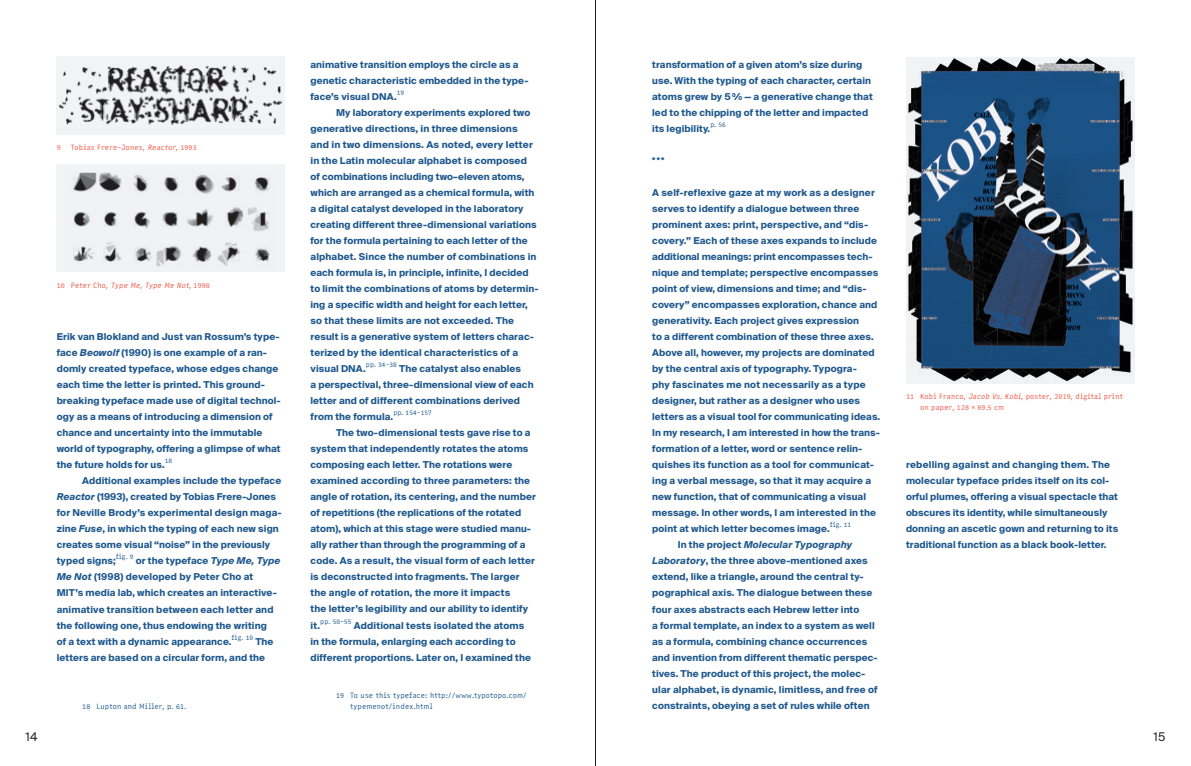
<style>
.page{position:relative;width:1191px;height:766px;background:#fff}
.page>*{position:absolute;margin:0;border:0;box-sizing:border-box;transform-origin:0 0}
.t1{font:12px "Suisse Intl";color:#231f20}
.t2{font:700 9.5px/16px "Suisse Intl";letter-spacing:.01em;color:#1e588d}
.t3{font:8.6px/11.5px "Narkiss Yair Variable";letter-spacing:.02em;color:#f05544}
.t4{font:8.6px/11px "Narkiss Yair Variable";letter-spacing:.02em;color:#1e588d}
.t5{font:8px "Narkiss Yair Variable";letter-spacing:.01em;color:#1e588d}
.s1{font-style:italic}
</style>
<div class="page">
<div style="left:57px;top:57px;width:228px;height:78px;background:#f2f3f4"></div>
<img style="left:58px;top:65px;width:224px;height:60px">
<img style="left:57px;top:165px;width:228px;height:107px">
<svg style="left:906px;top:57px;width:228px;height:326px;background:#3a5773"></svg>
<hr style="left:595px;top:0;width:1px;height:765px;background:#231f20">
<p class="t3" style="left:57px;top:142px;width:141px">9 Tobias Frere-Jones, <span class="s1">Reactor</span>, 1993</p>
<p class="t3" style="left:57px;top:280px;width:155px">10 Peter Cho, <span class="s1">Type Me, Type Me Not</span>, 1998</p>
<p class="t2" style="left:57px;top:329px;width:225px">Erik van Blokland and Just van Rossum’s type&shy;face <span class="s1">Beowolf</span> (1990) is one example of a ran&shy;domly created typeface, whose edges change each time the letter is printed. This ground&shy;breaking typeface made use of digital technol&shy;ogy as a means of introducing a dimension of chance and uncertainty into the immutable world of typography, offering a glimpse of what the future holds for us.</p>
<p class="t5" style="left:165px;top:456px;width:9px">18</p>
<p class="t2" style="left:57px;top:473px;width:226px;text-indent:26px">Additional examples include the typeface <span class="s1">Reactor</span> (1993), created by Tobias Frere-Jones for Neville Brody’s experimental design maga&shy;zine <span class="s1">Fuse</span>, in which the typing of each new sign creates some visual “noise” in the previously typed signs;</p>
<p class="t5" style="left:116px;top:552px;width:19px">fig. 9</p>
<p class="t2" style="left:57px;top:553px;width:225px;text-indent:79px">or the typeface <span class="s1">Type Me, Type Me Not</span> (1998) developed by Peter Cho at MIT’s media lab, which creates an interactive&shy;animative transition between each letter and the following one, thus endowing the writing<br>of a text with a dynamic appearance.</p>
<p class="t5" style="left:232px;top:632px;width:23px">fig. 10</p>
<p class="t2" style="left:57px;top:633px;width:218px;text-indent:199px">The letters are based on a circular form, and the</p>
<p class="t2" style="left:310px;top:57px;width:220px">animative transition employs the circle as a genetic characteristic embedded in the type&shy;face’s visual DNA.</p>
<p class="t5" style="left:397px;top:88px;width:9px">19</p>
<p class="t2" style="left:310px;top:105px;width:230px;text-indent:26px">My laboratory experiments explored two generative directions, in three dimensions<br>and in two dimensions. As noted, every letter in the Latin molecular alphabet is composed of combinations including two–eleven atoms, which are arranged as a chemical formula, with a digital catalyst developed in the laboratory creating different three-dimensional variations for the formula pertaining to each letter of the alphabet. Since the number of combinations in each formula is, in principle, infinite, I decided to limit the combinations of atoms by determin&shy;ing a specific width and height for each letter, so that these limits are not exceeded. The result is a generative system of letters charac&shy;terized by the identical characteristics of a visual DNA.</p>
<p class="t5" style="left:366px;top:360px;width:32px">pp. 34-38</p>
<p class="t2" style="left:310px;top:361px;width:225px;text-indent:89px">The catalyst also enables<br>a perspectival, three-dimensional view of each letter and of different combinations derived from the formula.</p>
<p class="t5" style="left:393px;top:408px;width:40px">pp. 154-157</p>
<p class="t2" style="left:310px;top:425px;width:227px;text-indent:26px">The two-dimensional tests gave rise to a system that independently rotates the atoms composing each letter. The rotations were examined according to three parameters: the angle of rotation, its centering, and the number of repetitions (the replications of the rotated atom), which at this stage were studied manu&shy;ally rather than through the programming of a code. As a result, the visual form of each letter is deconstructed into fragments. The larger the angle of rotation, the more it impacts<br>the letter’s legibility and our ability to identify it.</p>
<p class="t5" style="left:320px;top:616px;width:33px">pp. 50-55</p>
<p class="t2" style="left:310px;top:617px;width:222px;text-indent:43px">Additional tests isolated the atoms in the formula, enlarging each according to different proportions. Later on, I examined the</p>
<p class="t4" style="left:82px;top:700px;width:106px">18 Lupton and Miller, p. 61.</p>
<p class="t4" style="left:350px;top:689px;width:178px;text-indent:-14px">19 To use this typeface: http://www.typotopo.com/ typemenot/index.html</p>
<p class="t2" style="left:652px;top:57px;width:221px">transformation of a given atom’s size during use. With the typing of each character, certain atoms grew by 5% — a generative change that led to the chipping of the letter and impacted its legibility.</p>
<p class="t5" style="left:710px;top:120px;width:17px">p. 56</p>
<p class="t2" style="left:652px;top:153px;width:14px">***</p>
<p class="t2" style="left:652px;top:185px;width:229px">A self-reflexive gaze at my work as a designer serves to identify a dialogue between three prominent axes: print, perspective, and “dis&shy;covery.” Each of these axes expands to include additional meanings: print encompasses tech&shy;nique and template; perspective encompasses point of view, dimensions and time; and “dis&shy;covery” encompasses exploration, chance and generativity. Each project gives expression<br>to a different combination of these three axes.<br>Above all, however, my projects are dominated by the central axis of typography. Typogra-<br>phy fascinates me not necessarily as a type designer, but rather as a designer who uses letters as a visual tool for communicating ideas.<br>In my research, I am interested in how the trans&shy;formation of a letter, word or sentence relin&shy;quishes its function as a tool for communicat&shy;ing a verbal message, so that it may acquire a new function, that of communicating a visual message. In other words, I am interested in the point at which letter becomes image.</p>
<p class="t5" style="left:830px;top:520px;width:23px">fig. 11</p>
<p class="t2" style="left:652px;top:537px;width:227px;text-indent:26px">In the project <span class="s1">Molecular Typography Laboratory</span>, the three above-mentioned axes extend, like a triangle, around the central ty&shy;pographical axis. The dialogue between these four axes abstracts each Hebrew letter into<br>a formal template, an index to a system as well as a formula, combining chance occurrences and invention from different thematic perspec&shy;tives. The product of this project, the molec&shy;ular alphabet, is dynamic, limitless, and free of constraints, obeying a set of rules while often</p>
<p class="t3" style="left:920px;top:391px;width:204px;text-indent:-14px">11 Kobi Franco, <span class="s1">Jacob Vs. Kobi</span>, poster, 2019, digital print on paper, 128 × 89.5 cm</p>
<p class="t2" style="left:906px;top:457px;width:214px">rebelling against and changing them. The molecular typeface prides itself on its col&shy;orful plumes, offering a visual spectacle that obscures its identity, while simultaneously donning an ascetic gown and returning to its traditional function as a black book-letter.</p>
<p class="t1" style="left:26px;top:729px;width:14px">14</p>
<p class="t1" style="left:1153px;top:729px;width:13px">15</p>
</div>
